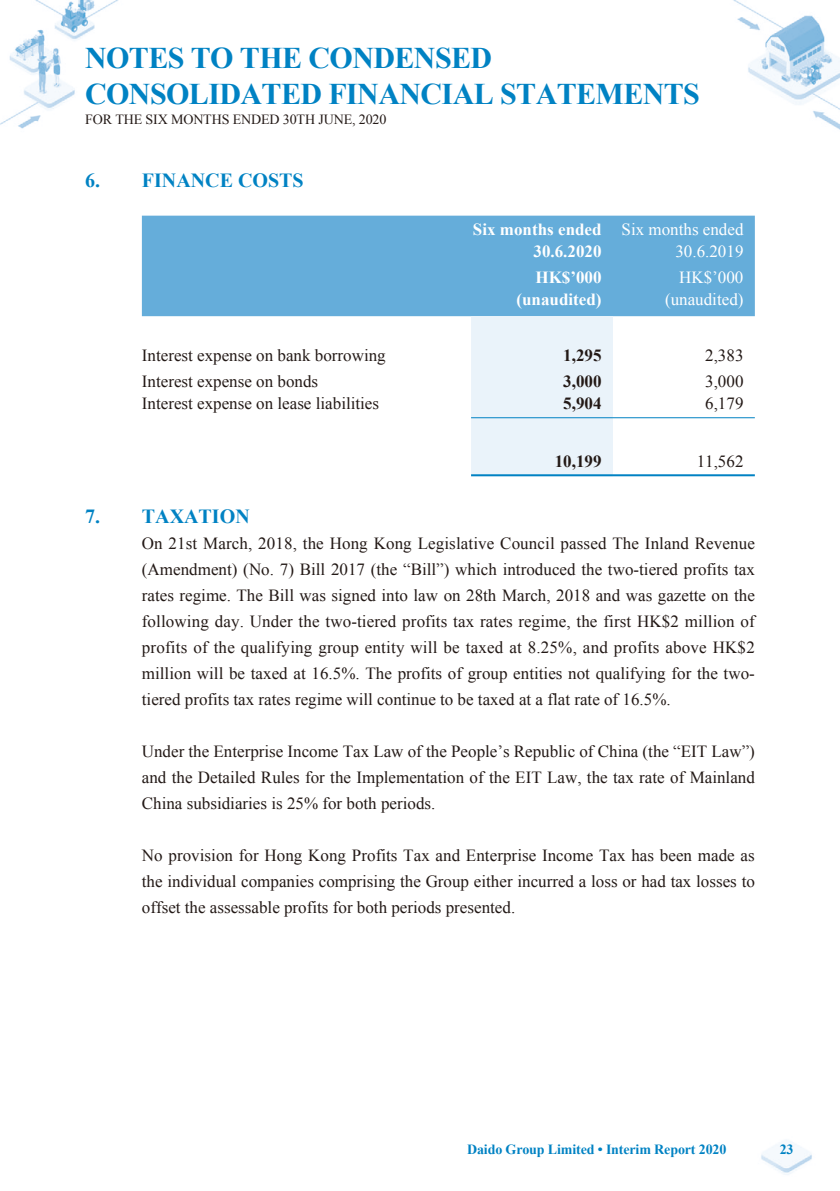
<style>
.page{position:relative;width:840px;height:1191px;background:#fff}
.page>*{position:absolute;margin:0;border:0;box-sizing:border-box;transform-origin:0 0}
.t1{font:700 30px/36px "Times New Roman";letter-spacing:-.02em;color:#0082c3}
.t2{font:700 20px "Times New Roman";color:#0082c3}
.t3{font:17px/26px "Times New Roman";color:#231916;text-align:justify}
.t4{font:700 17px/22px "Times New Roman";color:#fff;text-align:right}
.t5{font:17px/22px "Times New Roman";color:#fff;text-align:right}
.t6{font:700 17px "Times New Roman";color:#231916}
.t7{font:700 14px "Times New Roman";letter-spacing:-.01em;color:#0082c3}
.t8{font:14px "Times New Roman";letter-spacing:-.01em;color:#231916}
</style>
<div class="page">
<img style="left:0;top:0;width:839px;height:1175px">
<div style="left:142px;top:216px;width:612px;height:100px;background:#65adda"></div>
<div style="left:471px;top:316px;width:141px;height:158px;background:#eaf3fa"></div>
<hr style="left:471px;top:417px;width:141px;height:1px;background:#0082c3">
<hr style="left:612px;top:417px;width:142px;height:1px;background:#0082c3">
<hr style="left:471px;top:474px;width:141px;height:2px;background:#0082c3">
<hr style="left:612px;top:474px;width:142px;height:2px;background:#0082c3">
<h1 class="t1" style="left:85px;top:40px;width:616px">NOTES TO THE CONDENSED<br>CONSOLIDATED FINANCIAL STATEMENTS</h1>
<p class="t8" style="left:85px;top:112px;width:302px">FOR THE SIX MONTHS ENDED 30TH JUNE, 2020</p>
<p class="t2" style="left:85px;top:169px;width:220px">6. FINANCE COSTS</p>
<p class="t4" style="left:472px;top:218px;width:130px">Six months ended<br>30.6.2020</p>
<p class="t5" style="left:621px;top:218px;width:123px">Six months ended<br>30.6.2019</p>
<p class="t4" style="left:535px;top:266px;width:68px">HK$’000</p>
<p class="t5" style="left:678px;top:266px;width:66px">HK$’000</p>
<p class="t4" style="left:516px;top:288px;width:87px">(unaudited)</p>
<p class="t5" style="left:664px;top:288px;width:80px">(unaudited)</p>
<p class="t3" style="left:142px;top:342px;width:245px">Interest expense on bank borrowing</p>
<p class="t6" style="left:563px;top:346px;width:40px">1,295</p>
<p class="t3" style="left:704px;top:342px;width:40px">2,383</p>
<p class="t3" style="left:142px;top:368px;width:178px">Interest expense on bonds</p>
<p class="t6" style="left:563px;top:372px;width:40px">3,000</p>
<p class="t3" style="left:704px;top:368px;width:40px">3,000</p>
<p class="t3" style="left:142px;top:390px;width:239px">Interest expense on lease liabilities</p>
<p class="t6" style="left:563px;top:394px;width:40px">5,904</p>
<p class="t3" style="left:704px;top:390px;width:40px">6,179</p>
<p class="t6" style="left:554px;top:452px;width:48px">10,199</p>
<p class="t3" style="left:696px;top:448px;width:48px">11,562</p>
<p class="t2" style="left:85px;top:505px;width:166px">7. TAXATION</p>
<p class="t3" style="left:142px;top:530px;width:614px">On 21st March, 2018, the Hong Kong Legislative Council passed The Inland Revenue (Amendment) (No. 7) Bill 2017 (the “Bill”) which introduced the two-tiered profits tax rates regime. The Bill was signed into law on 28th March, 2018 and was gazette on the following day. Under the two-tiered profits tax rates regime, the first HK$2 million of profits of the qualifying group entity will be taxed at 8.25%, and profits above HK$2 million will be taxed at 16.5%. The profits of group entities not qualifying for the two&shy;tiered profits tax rates regime will continue to be taxed at a flat rate of 16.5%.</p>
<p class="t3" style="left:142px;top:738px;width:614px">Under the Enterprise Income Tax Law of the People’s Republic of China (the “EIT Law”) and the Detailed Rules for the Implementation of the EIT Law, the tax rate of Mainland China subsidiaries is 25% for both periods.</p>
<p class="t3" style="left:142px;top:842px;width:614px">No provision for Hong Kong Profits Tax and Enterprise Income Tax has been made as the individual companies comprising the Group either incurred a loss or had tax losses to offset the assessable profits for both periods presented.</p>
<p class="t7" style="left:467px;top:1142px;width:261px">Daido Group Limited • Interim Report 2020</p>
<p class="t7" style="left:779px;top:1142px;width:15px">23</p>
</div>
